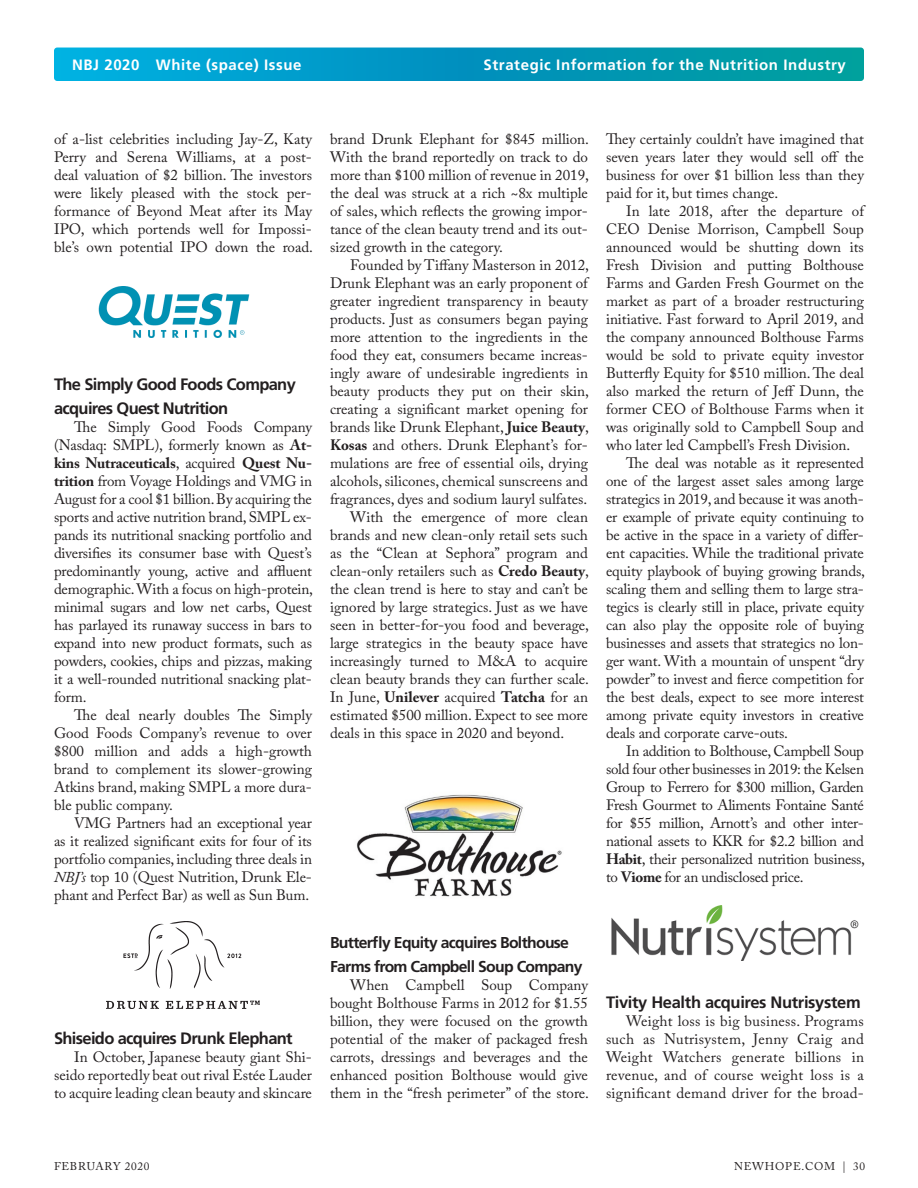
<style>
.page{position:relative;width:918px;height:1188px;background:#fff}
.page>*{position:absolute;margin:0;border:0;box-sizing:border-box;transform-origin:0 0}
.Article_subhed{font:700 16.5px/24px "Frutiger LT Std";letter-spacing:-.04em;color:#231f20}
.Article_subhed-2{font:700 16.5px "Frutiger LT Std";letter-spacing:-.02em;color:#231f20}
.Article_subhed-3{font:700 15.75px/24px "Frutiger LT Std";letter-spacing:-.045em;color:#231f20}
.Body_Copy{font:15px/18px "Adobe Caslon Pro";color:#231f20;text-align:justify}
.t1{font:700 15px "Frutiger LT Std";letter-spacing:.04em;color:#fff}
.t2{font:11.25px "Adobe Caslon Pro";letter-spacing:.06em;color:#231f20}
.s1{font-weight:700}
.s2{font-style:italic}
</style>
<div class="page">
<img style="left:98px;top:286px;width:152px;height:52px">
<img style="left:357px;top:794px;width:205px;height:103px">
<img style="left:611px;top:906px;width:248px;height:54px">
<img style="left:107px;top:921px;width:152px;height:88px">
<div style="left:54px;top:48px;width:810px;height:33px;background:linear-gradient(to right,#00a6e2,#00939c);border-radius:3px"></div>
<p class="t1" style="left:72px;top:56px;width:231px">NBJ 2020 White (space) Issue</p>
<p class="t1" style="left:484px;top:56px;width:364px">Strategic Information for the Nutrition Industry</p>
<p class="Body_Copy" style="left:54px;top:130px;width:261px">of a-list celebrities including Jay-Z, Katy Perry and Serena Williams, at a post&shy;deal valuation of $2 billion. The investors were likely pleased with the stock per&shy;formance of Beyond Meat after its May IPO, which portends well for Impossi&shy;ble’s own potential IPO down the road.</p>
<p class="Article_subhed" style="left:54px;top:372px;width:243px">The Simply Good Foods Company acquires Quest Nutrition</p>
<p class="Body_Copy" style="left:54px;top:418px;width:261px;text-indent:20px">The Simply Good Foods Company (Nasdaq: SMPL), formerly known as <span class="s1">At&shy;kins Nutraceuticals</span>, acquired <span class="s1">Quest Nu&shy;trition</span> from Voyage Holdings and VMG in August for a cool $1 billion. By acquiring the sports and active nutrition brand, SMPL ex&shy;pands its nutritional snacking portfolio and diversifies its consumer base with Quest’s predominantly young, active and affluent demographic. With a focus on high-protein, minimal sugars and low net carbs, Quest has parlayed its runaway success in bars to expand into new product formats, such as powders, cookies, chips and pizzas, making it a well-rounded nutritional snacking plat&shy;form.</p>
<p class="Body_Copy" style="left:54px;top:706px;width:260px;text-indent:20px">The deal nearly doubles The Simply Good Foods Company’s revenue to over $800 million and adds a high-growth brand to complement its slower-growing Atkins brand, making SMPL a more dura&shy;ble public company.</p>
<p class="Body_Copy" style="left:54px;top:814px;width:260px;text-indent:20px">VMG Partners had an exceptional year as it realized significant exits for four of its portfolio companies, including three deals in <span class="s2">NBJ’s</span> top 10 (Quest Nutrition, Drunk Ele&shy;phant and Perfect Bar) as well as Sun Bum.</p>
<p class="Article_subhed" style="left:54px;top:1026px;width:240px">Shiseido acquires Drunk Elephant</p>
<p class="Body_Copy" style="left:54px;top:1048px;width:260px;text-indent:20px">In October, Japanese beauty giant Shi&shy;seido reportedly beat out rival Estée Lauder to acquire leading clean beauty and skincare</p>
<p class="Body_Copy" style="left:330px;top:130px;width:261px">brand Drunk Elephant for $845 million.<br>With the brand reportedly on track to do more than $100 million of revenue in 2019, the deal was struck at a rich ~8x multiple of sales, which reflects the growing impor&shy;tance of the clean beauty trend and its out&shy;sized growth in the category.</p>
<p class="Body_Copy" style="left:330px;top:256px;width:261px;text-indent:20px">Founded by Tiffany Masterson in 2012, Drunk Elephant was an early proponent of greater ingredient transparency in beauty products. Just as consumers began paying more attention to the ingredients in the food they eat, consumers became increas&shy;ingly aware of undesirable ingredients in beauty products they put on their skin, creating a significant market opening for brands like Drunk Elephant, <span class="s1">Juice Beauty</span>, <span class="s1">Kosas</span> and others. Drunk Elephant’s for&shy;mulations are free of essential oils, drying alcohols, silicones, chemical sunscreens and fragrances, dyes and sodium lauryl sulfates.</p>
<p class="Body_Copy" style="left:330px;top:508px;width:261px;text-indent:20px">With the emergence of more clean brands and new clean-only retail sets such as the “Clean at Sephora” program and clean-only retailers such as <span class="s1">Credo Beauty</span>, the clean trend is here to stay and can’t be ignored by large strategics. Just as we have seen in better-for-you food and beverage, large strategics in the beauty space have increasingly turned to M&amp;A to acquire clean beauty brands they can further scale.<br>In June, <span class="s1">Unilever</span> acquired <span class="s1">Tatcha</span> for an estimated $500 million. Expect to see more deals in this space in 2020 and beyond.</p>
<p class="Body_Copy" style="left:606px;top:130px;width:260px">They certainly couldn’t have imagined that seven years later they would sell off the business for over $1 billion less than they paid for it, but times change.</p>
<p class="Body_Copy" style="left:606px;top:202px;width:260px;text-indent:20px">In late 2018, after the departure of CEO Denise Morrison, Campbell Soup announced would be shutting down its Fresh Division and putting Bolthouse Farms and Garden Fresh Gourmet on the market as part of a broader restructuring initiative. Fast forward to April 2019, and the company announced Bolthouse Farms would be sold to private equity investor Butterfly Equity for $510 million. The deal also marked the return of Jeff Dunn, the former CEO of Bolthouse Farms when it was originally sold to Campbell Soup and who later led Campbell’s Fresh Division.</p>
<p class="Body_Copy" style="left:606px;top:454px;width:261px;text-indent:20px">The deal was notable as it represented one of the largest asset sales among large strategics in 2019, and because it was anoth&shy;er example of private equity continuing to be active in the space in a variety of differ&shy;ent capacities. While the traditional private equity playbook of buying growing brands, scaling them and selling them to large stra&shy;tegics is clearly still in place, private equity can also play the opposite role of buying businesses and assets that strategics no lon&shy;ger want. With a mountain of unspent “dry powder” to invest and fierce competition for the best deals, expect to see more interest among private equity investors in creative deals and corporate carve-outs.</p>
<p class="Body_Copy" style="left:606px;top:742px;width:261px;text-indent:20px">In addition to Bolthouse, Campbell Soup sold four other businesses in 2019: the Kelsen Group to Ferrero for $300 million, Garden Fresh Gourmet to Aliments Fontaine Santé for $55 million, Arnott’s and other inter&shy;national assets to KKR for $2.2 billion and <span class="s1">Habit</span>, their personalized nutrition business, to <span class="s1">Viome</span> for an undisclosed price.</p>
<p class="Article_subhed-3" style="left:330px;top:931px;width:254px">Butterfly Equity acquires Bolthouse<br>Farms from Campbell Soup Company</p>
<p class="Body_Copy" style="left:330px;top:976px;width:261px;text-indent:20px">When Campbell Soup Company bought Bolthouse Farms in 2012 for $1.55 billion, they were focused on the growth potential of the maker of packaged fresh carrots, dressings and beverages and the enhanced position Bolthouse would give them in the “fresh perimeter” of the store.</p>
<p class="Article_subhed-2" style="left:606px;top:993px;width:256px">Tivity Health acquires Nutrisystem</p>
<p class="Body_Copy" style="left:606px;top:1012px;width:260px;text-indent:20px">Weight loss is big business. Programs such as Nutrisystem, Jenny Craig and Weight Watchers generate billions in revenue, and of course weight loss is a significant demand driver for the broad-</p>
<p class="t2" style="left:54px;top:1160px;width:97px">Feb ruary 2020</p>
<p class="t2" style="left:734px;top:1160px;width:10px">newhope</p>
<p class="t2" style="left:802px;top:1160px;width:13px">.com</p>
<p class="t2" style="left:842px;top:1160px;width:24px">| 30</p>
</div>
